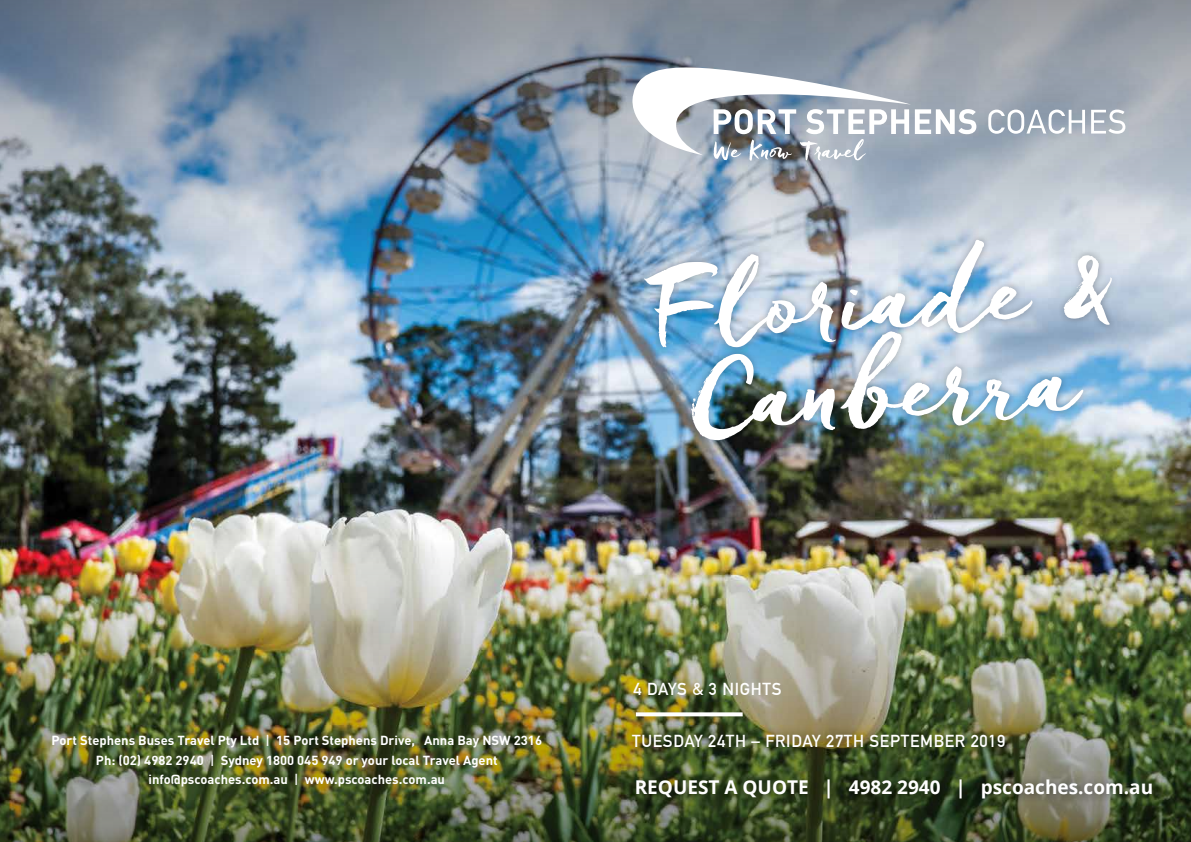
<style>
.page{position:relative;width:1191px;height:842px;background:#fff}
.page>*{position:absolute;margin:0;border:0;box-sizing:border-box;transform-origin:0 0}
.t1{font:105.4px "Freeland";color:#fff}
.t2{font:700 19px "Open Sans";color:#fff}
.t3{font:700 17px "DIN Alternate";letter-spacing:.04em;color:#fff}
.t4{font:700 13px/19.6px "DIN";color:#fff;text-align:center}
.s1{font-weight:500}
</style>
<div class="page">
<img style="left:0;top:271px;width:1191px;height:272px">
<img style="left:0;top:543px;width:1191px;height:299px">
<img style="left:0;top:0;width:1191px;height:271px">
<div style="left:623px;top:726px;width:391px;height:31px;background:#000;opacity:.5"></div>
<div style="left:627px;top:771px;width:534px;height:37px;background:#000;opacity:.5"></div>
<div style="left:684px;top:324px;width:406px;height:123px;background:#000;opacity:.3"></div>
<div style="left:637px;top:233px;width:482px;height:121px;background:#000;opacity:.3"></div>
<svg style="left:636px;top:712px;width:106px;height:4px"></svg>
<svg style="left:988px;top:110px;width:97px;height:24px"></svg>
<svg style="left:1091px;top:110px;width:34px;height:24px"></svg>
<svg style="left:632px;top:59px;width:344px;height:102px"></svg>
<h1 class="t1" style="left:648px;top:241px;width:466px;rotate:-3deg">Floriade &amp;</h1>
<h1 class="t1" style="left:689px;top:330px;width:390px;rotate:-3deg">Canberra</h1>
<p class="t4" style="left:52px;top:730px;width:492px">Port Stephens Buses Travel Pty Ltd <span class="s1">|</span> 15 Port Stephens Drive, Anna Bay NSW 2316<br>Ph: (02) 4982 2940 <span class="s1">|</span> Sydney 1800 045 949 or your local Travel Agent info@pscoaches.com.au <span class="s1">|</span> www.pscoaches.com.au</p>
<h3 class="t3" style="left:633px;top:676px;width:149px">4 DAYS &amp; 3 NIGHTS</h3>
<h3 class="t3" style="left:632px;top:728px;width:375px">TUESDAY 24TH – FRIDAY 27TH SEPTEMBER 2019</h3>
<h2 class="t2" style="left:634px;top:774px;width:520px">REQUEST A QUOTE | 4982 2940 | pscoaches.com.au</h2>
</div>
